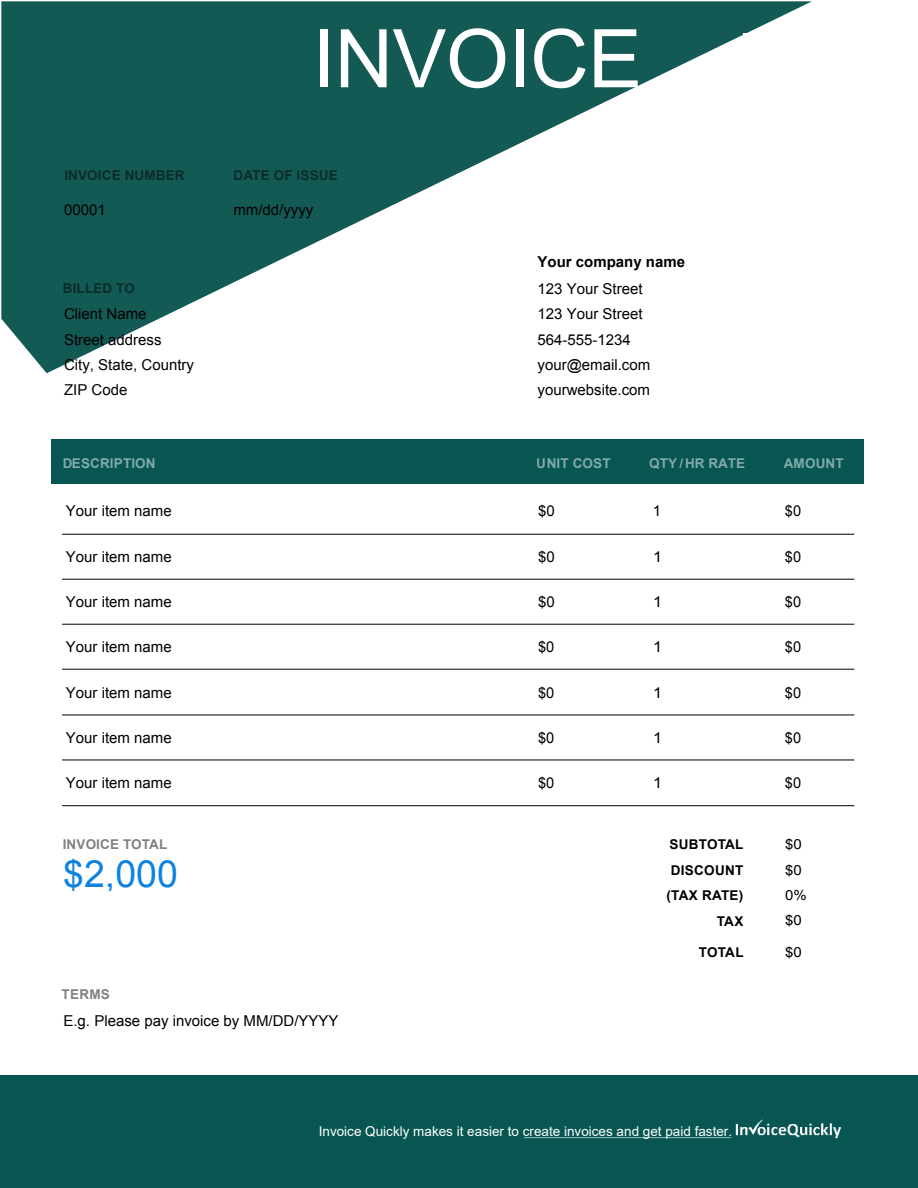
<style>
.page{position:relative;width:918px;height:1188px;background:#fff}
.page>*{position:absolute;margin:0;border:0;box-sizing:border-box;transform-origin:0 0}
.t1{font:81px "Arial";letter-spacing:-.01em;color:#fff}
.t2{font:37.5px "Arial";color:#0d82de}
.t3{font:15px/25px "Arial";color:#000}
.t4{font:700 15px "Arial";color:#000}
.t5{font:15px "Arial";color:#000;scale:1.08 1}
.t6{font:13.95px/25.3px "Arial";color:#000;scale:1.08 1}
.t7{font:13.5px "Arial";color:#fff}
.t8{font:700 13.5px "Arial";letter-spacing:.01em;color:rgb(0 0 0/.5)}
.t9{font:700 13.5px/25.5px "Arial";letter-spacing:.02em;color:#000;text-align:right}
.t10{font:700 13.5px "Arial";letter-spacing:.01em;color:#fff}
</style>
<div class="page">
<div style="left:51px;top:439px;width:812px;height:45px;background:#075652"></div>
<svg style="left:1px;top:1px;width:811px;height:372px;fill:#135954"></svg>
<div style="left:0;top:1075px;width:918px;height:113px;background:#075652"></div>
<hr style="left:62px;top:534px;width:792px;height:1px;background:#000">
<hr style="left:62px;top:579px;width:792px;height:1px;background:#000">
<hr style="left:62px;top:624px;width:792px;height:1px;background:#000">
<hr style="left:62px;top:669px;width:792px;height:1px;background:#000">
<hr style="left:62px;top:715px;width:792px;height:1px;background:#000">
<hr style="left:62px;top:760px;width:792px;height:1px;background:#000">
<hr style="left:62px;top:805px;width:792px;height:1px;background:#000">
<hr style="left:524px;top:1138px;width:207px;height:1px;background:#fff">
<img style="left:723px;top:1119px;width:118px;height:20px">
<div style="left:743px;top:34px;width:120px;height:133px;background:#fff"></div>
<h1 class="t1" style="left:313px;top:12px;width:331px">INVOICE</h1>
<p class="t8" style="left:64px;top:170px;width:122px">INVOICE NUMBER</p>
<p class="t8" style="left:234px;top:170px;width:106px">DATE OF ISSUE</p>
<p class="t3" style="left:64px;top:197px;width:43px">00001</p>
<p class="t3" style="left:233px;top:198px;width:82px">mm/dd/yyyy</p>
<p class="t4" style="left:538px;top:256px;width:149px">Your company name</p>
<p class="t8" style="left:63px;top:283px;width:74px">BILLED TO</p>
<p class="t3" style="left:538px;top:276px;width:107px">123 Your Street</p>
<p class="t3" style="left:64px;top:302px;width:132px">Client Name<br>Street address<br>City, State, Country</p>
<p class="t3" style="left:64px;top:377px;width:65px">ZIP Code</p>
<p class="t3" style="left:538px;top:302px;width:107px">123 Your Street</p>
<p class="t3" style="left:538px;top:327px;width:114px">564-555-1234 your@email.com yourwebsite.com</p>
<p class="t10" style="left:62px;top:458px;width:95px">DESCRIPTION</p>
<p class="t10" style="left:537px;top:458px;width:75px">UNIT COST</p>
<p class="t10" style="left:649px;top:458px;width:97px">QTY / HR RATE</p>
<p class="t10" style="left:784px;top:458px;width:61px">AMOUNT</p>
<p class="t3" style="left:66px;top:498px;width:107px">Your item name</p>
<p class="t3" style="left:538px;top:498px;width:18px">$0</p>
<p class="t3" style="left:653px;top:498px;width:10px">1</p>
<p class="t3" style="left:785px;top:498px;width:18px">$0</p>
<p class="t3" style="left:66px;top:544px;width:107px">Your item name</p>
<p class="t3" style="left:538px;top:544px;width:18px">$0</p>
<p class="t5" style="left:653px;top:548px;width:10px">1</p>
<p class="t3" style="left:785px;top:544px;width:18px">$0</p>
<p class="t3" style="left:66px;top:589px;width:107px">Your item name</p>
<p class="t3" style="left:538px;top:589px;width:18px">$0</p>
<p class="t5" style="left:653px;top:593px;width:10px">1</p>
<p class="t3" style="left:785px;top:589px;width:18px">$0</p>
<p class="t3" style="left:66px;top:634px;width:107px">Your item name</p>
<p class="t3" style="left:538px;top:634px;width:18px">$0</p>
<p class="t5" style="left:653px;top:638px;width:10px">1</p>
<p class="t3" style="left:785px;top:634px;width:18px">$0</p>
<p class="t3" style="left:66px;top:680px;width:107px">Your item name</p>
<p class="t3" style="left:538px;top:680px;width:18px">$0</p>
<p class="t5" style="left:653px;top:684px;width:10px">1</p>
<p class="t3" style="left:785px;top:680px;width:18px">$0</p>
<p class="t3" style="left:66px;top:725px;width:107px">Your item name</p>
<p class="t3" style="left:538px;top:725px;width:18px">$0</p>
<p class="t5" style="left:653px;top:729px;width:10px">1</p>
<p class="t3" style="left:785px;top:725px;width:18px">$0</p>
<p class="t3" style="left:66px;top:770px;width:107px">Your item name</p>
<p class="t3" style="left:538px;top:770px;width:18px">$0</p>
<p class="t5" style="left:653px;top:774px;width:10px">1</p>
<p class="t3" style="left:785px;top:770px;width:18px">$0</p>
<p class="t8" style="left:63px;top:839px;width:106px">INVOICE TOTAL</p>
<h2 class="t2" style="left:63px;top:858px;width:116px">$2,000</h2>
<p class="t9" style="left:62px;top:983px;width:50px">TERMS</p>
<p class="t3" style="left:63px;top:1010px;width:277px">E.g. Please pay invoice by MM/DD/YYYY</p>
<p class="t9" style="left:666px;top:833px;width:79px">SUBTOTAL<br>DISCOUNT (TAX RATE)<br>TAX</p>
<p class="t9" style="left:699px;top:941px;width:46px">TOTAL</p>
<p class="t7" style="left:319px;top:1122px;width:415px">Invoice Quickly makes it easier to create invoices and get paid faster.</p>
<p class="t6" style="left:785px;top:832px;width:22px">$0 $0<br>0% $0</p>
<p class="t6" style="left:785px;top:940px;width:17px">$0</p>
</div>
